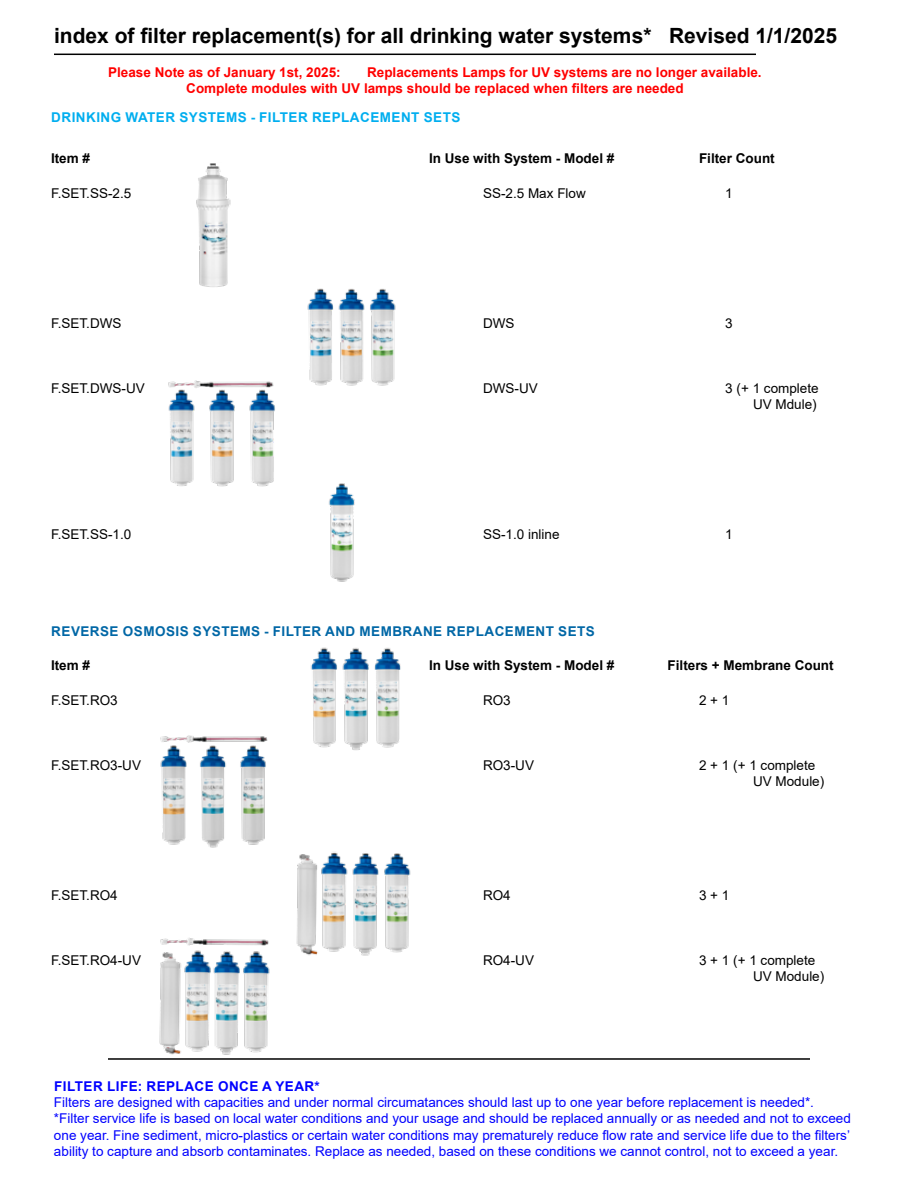
<style>
.page{position:relative;width:918px;height:1188px;background:#fff}
.page>*{position:absolute;margin:0;border:0;box-sizing:border-box;transform-origin:0 0}
.t1{font:700 21px "Arial";color:#000}
.t2{font:13.5px/16.2px "Arial";color:#00f}
.t3{font:13.5px/16.2px "Arial";color:#000}
.t4{font:700 13.5px/16.2px "Arial";color:#f00}
.t5{font:700 13.5px "Arial";color:#000}
.t6{font:700 13.5px "Arial";letter-spacing:.035em;color:#0067a6}
.t7{font:700 13.5px "Arial";letter-spacing:.035em;color:#00aeef}
.t8{font:700 13.5px "Arial";letter-spacing:.035em;color:#00f}
</style>
<div class="page">
<hr style="left:54px;top:54px;width:702px;height:1px;background:#000">
<img style="left:196px;top:163px;width:35px;height:124px">
<img style="left:307px;top:288px;width:89px;height:98px">
<img style="left:168px;top:380px;width:107px;height:107px">
<img style="left:310px;top:647px;width:91px;height:103px">
<img style="left:160px;top:735px;width:108px;height:113px">
<img style="left:296px;top:852px;width:115px;height:104px">
<img style="left:159px;top:938px;width:111px;height:117px">
<img style="left:329px;top:483px;width:26px;height:99px">
<hr style="left:108px;top:1058px;width:702px;height:2px;background:#000">
<h1 class="t1" style="left:54px;top:21px;width:785px">index of filter replacement(s) for all drinking water systems* Revised 1/1/2025</h1>
<p class="t4" style="left:108px;top:64px;width:234px">Please Note as of January 1st, 2025:</p>
<p class="t4" style="left:186px;top:64px;width:577px;text-indent:181px">Replacements Lamps for UV systems are no longer available.<br>Complete modules with UV lamps should be replaced when filters are needed</p>
<p class="t7" style="left:51px;top:107px;width:411px">DRINKING WATER SYSTEMS - FILTER REPLACEMENT SETS</p>
<p class="t5" style="left:51px;top:149px;width:41px">Item #</p>
<p class="t5" style="left:429px;top:149px;width:187px">In Use with System - Model #</p>
<p class="t5" style="left:699px;top:149px;width:77px">Filter Count</p>
<p class="t3" style="left:51px;top:185px;width:82px">F.SET.SS-2.5</p>
<p class="t3" style="left:483px;top:185px;width:104px">SS-2.5 Max Flow</p>
<p class="t3" style="left:725px;top:185px;width:9px">1</p>
<p class="t3" style="left:51px;top:315px;width:72px">F.SET.DWS</p>
<p class="t3" style="left:483px;top:315px;width:33px">DWS</p>
<p class="t3" style="left:725px;top:315px;width:9px">3</p>
<p class="t3" style="left:51px;top:380px;width:95px">F.SET.DWS-UV</p>
<p class="t3" style="left:483px;top:380px;width:56px">DWS-UV</p>
<p class="t3" style="left:725px;top:380px;width:95px;text-align:right">3 (+ 1 complete<br>UV Mdule)</p>
<p class="t3" style="left:51px;top:526px;width:82px">F.SET.SS-1.0</p>
<p class="t3" style="left:483px;top:526px;width:78px">SS-1.0 inline</p>
<p class="t3" style="left:725px;top:526px;width:9px">1</p>
<p class="t6" style="left:51px;top:621px;width:545px">REVERSE OSMOSIS SYSTEMS - FILTER AND MEMBRANE REPLACEMENT SETS</p>
<p class="t5" style="left:51px;top:656px;width:41px">Item #</p>
<p class="t5" style="left:429px;top:656px;width:187px">In Use with System - Model #</p>
<p class="t5" style="left:668px;top:656px;width:168px">Filters + Membrane Count</p>
<p class="t3" style="left:51px;top:692px;width:68px">F.SET.RO3</p>
<p class="t3" style="left:483px;top:692px;width:29px">RO3</p>
<p class="t3" style="left:699px;top:692px;width:32px">2 + 1</p>
<p class="t3" style="left:51px;top:757px;width:92px">F.SET.RO3-UV</p>
<p class="t3" style="left:483px;top:757px;width:53px">RO3-UV</p>
<p class="t3" style="left:753px;top:757px;width:73px;text-indent:-54px">2 + 1 (+ 1 complete<br>UV Module)</p>
<p class="t3" style="left:51px;top:887px;width:68px">F.SET.RO4</p>
<p class="t3" style="left:483px;top:887px;width:29px">RO4</p>
<p class="t3" style="left:699px;top:887px;width:32px">3 + 1</p>
<p class="t3" style="left:51px;top:952px;width:92px">F.SET.RO4-UV</p>
<p class="t3" style="left:483px;top:952px;width:53px">RO4-UV</p>
<p class="t3" style="left:753px;top:952px;width:73px;text-indent:-54px">3 + 1 (+ 1 complete<br>UV Module)</p>
<p class="t8" style="left:54px;top:1077px;width:267px">FILTER LIFE: REPLACE ONCE A YEAR*</p>
<p class="t2" style="left:54px;top:1094px;width:798px">Filters are designed with capacities and under normal circumatances should last up to one year before replacement is needed*. *Filter service life is based on local water conditions and your usage and should be replaced annually or as needed and not to exceed one year. Fine sediment, micro-plastics or certain water conditions may prematurely reduce flow rate and service life due to the filters’ ability to capture and absorb contaminates. Replace as needed, based on these conditions we cannot control, not to exceed a year.</p>
</div>
